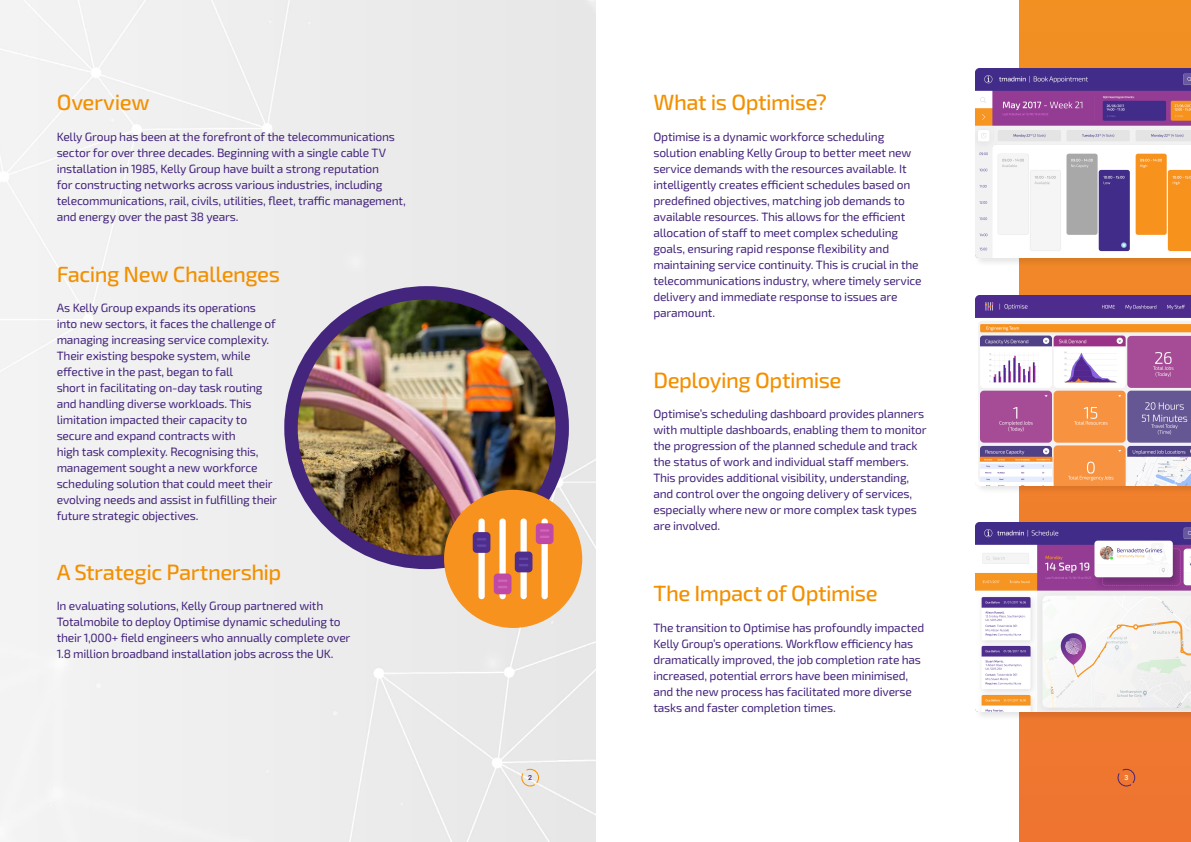
<style>
.page{position:relative;width:1191px;height:842px;background:#fff}
.page>*{position:absolute;margin:0;border:0;box-sizing:border-box;transform-origin:0 0}
.t1{font:500 22px "Exo 2";letter-spacing:-.02em;color:#f39000}
.t2{font:12px/16px "Exo 2";letter-spacing:-.02em;color:#44257d}
.t3{font:500 7px "Roboto";color:#44257d}
.t4{font:500 7px "Roboto";color:#fff}
</style>
<div class="page">
<svg style="left:1019px;top:0;width:172px;height:842px;background:#ef802a"></svg>
<div style="left:0;top:0;width:595px;height:842px;background:#eee"></div>
<svg style="left:521px;top:769px;width:18px;height:17px"></svg>
<svg style="left:1117px;top:769px;width:18px;height:17px"></svg>
<div style="left:284px;top:286px;width:285px;height:283px;background:#44257d;border-radius:50%"></div>
<img style="left:298px;top:299px;width:257px;height:257px">
<div style="left:444px;top:490px;width:138px;height:138px;background:#f7921e;border-radius:50%"></div>
<div style="left:478px;top:518px;width:7px;height:81px;background:#fff;border-radius:3px"></div>
<div style="left:473px;top:532px;width:17px;height:21px;background:#4e2d8d;border-radius:4px"></div>
<div style="left:499px;top:518px;width:7px;height:81px;background:#fff;border-radius:3px"></div>
<div style="left:494px;top:573px;width:17px;height:21px;background:#bf49a4;border-radius:4px"></div>
<div style="left:520px;top:518px;width:7px;height:81px;background:#fff;border-radius:3px"></div>
<div style="left:515px;top:552px;width:17px;height:20px;background:#4e2d8d;border-radius:4px"></div>
<div style="left:541px;top:518px;width:7px;height:81px;background:#fff;border-radius:3px"></div>
<div style="left:536px;top:523px;width:17px;height:21px;background:#bf49a4;border-radius:4px"></div>
<svg style="left:477px;top:538px;width:9px;height:9px"></svg>
<svg style="left:498px;top:579px;width:9px;height:9px"></svg>
<svg style="left:519px;top:558px;width:9px;height:8px"></svg>
<svg style="left:540px;top:529px;width:10px;height:9px"></svg>
<div style="left:973px;top:67px;width:218px;height:200px;background:#000;opacity:.1"></div>
<img style="left:975px;top:68px;width:216px;height:190px">
<div style="left:974px;top:294px;width:217px;height:201px;background:#000;opacity:.1"></div>
<img style="left:975px;top:296px;width:216px;height:189px">
<div style="left:974px;top:521px;width:217px;height:200px;background:#000;opacity:.1"></div>
<img style="left:975px;top:522px;width:216px;height:190px">
<h1 class="t1" style="left:57px;top:87px;width:94px">Overview</h1>
<p class="t2" style="left:57px;top:128px;width:351px">Kelly Group has been at the forefront of the telecommunications sector for over three decades. Beginning with a single cable TV installation in 1985, Kelly Group have built a strong reputation<br>for constructing networks across various industries, including telecommunications, rail, civils, utilities, fleet, traffic management, and energy over the past 38 years.</p>
<h1 class="t1" style="left:57px;top:259px;width:225px">Facing New Challenges</h1>
<p class="t2" style="left:57px;top:300px;width:222px">As Kelly Group expands its operations into new sectors, it faces the challenge of managing increasing service complexity.<br>Their existing bespoke system, while effective in the past, began to fall<br>short in facilitating on-day task routing and handling diverse workloads. This limitation impacted their capacity to secure and expand contracts with<br>high task complexity. Recognising this, management sought a new workforce scheduling solution that could meet their evolving needs and assist in fulfilling their future strategic objectives.</p>
<h1 class="t1" style="left:57px;top:557px;width:226px">A Strategic Partnership</h1>
<p class="t2" style="left:57px;top:597px;width:295px">In evaluating solutions, Kelly Group partnered with Totalmobile to deploy Optimise dynamic scheduling to their 1,000+ field engineers who annually complete over 1.8 million broadband installation jobs across the UK.</p>
<h1 class="t1" style="left:653px;top:87px;width:175px">What is Optimise?</h1>
<p class="t2" style="left:653px;top:128px;width:270px">Optimise is a dynamic workforce scheduling solution enabling Kelly Group to better meet new service demands with the resources available. It intelligently creates efficient schedules based on predefined objectives, matching job demands to available resources. This allows for the efficient allocation of staff to meet complex scheduling goals, ensuring rapid response flexibility and maintaining service continuity. This is crucial in the telecommunications industry, where timely service delivery and immediate response to issues are paramount.</p>
<h1 class="t1" style="left:653px;top:365px;width:190px">Deploying Optimise</h1>
<p class="t2" style="left:653px;top:405px;width:275px">Optimise’s scheduling dashboard provides planners with multiple dashboards, enabling them to monitor the progression of the planned schedule and track the status of work and individual staff members.<br>This provides additional visibility, understanding, and control over the ongoing delivery of services, especially where new or more complex task types are involved.</p>
<h1 class="t1" style="left:653px;top:578px;width:226px">The Impact of Optimise</h1>
<p class="t2" style="left:653px;top:619px;width:272px">The transition to Optimise has profoundly impacted Kelly Group’s operations. Workflow efficiency has dramatically improved, the job completion rate has increased, potential errors have been minimised, and the new process has facilitated more diverse tasks and faster completion times.</p>
<p class="t3" style="left:528px;top:773px;width:5px">2</p>
<p class="t4" style="left:1124px;top:773px;width:5px">3</p>
</div>
